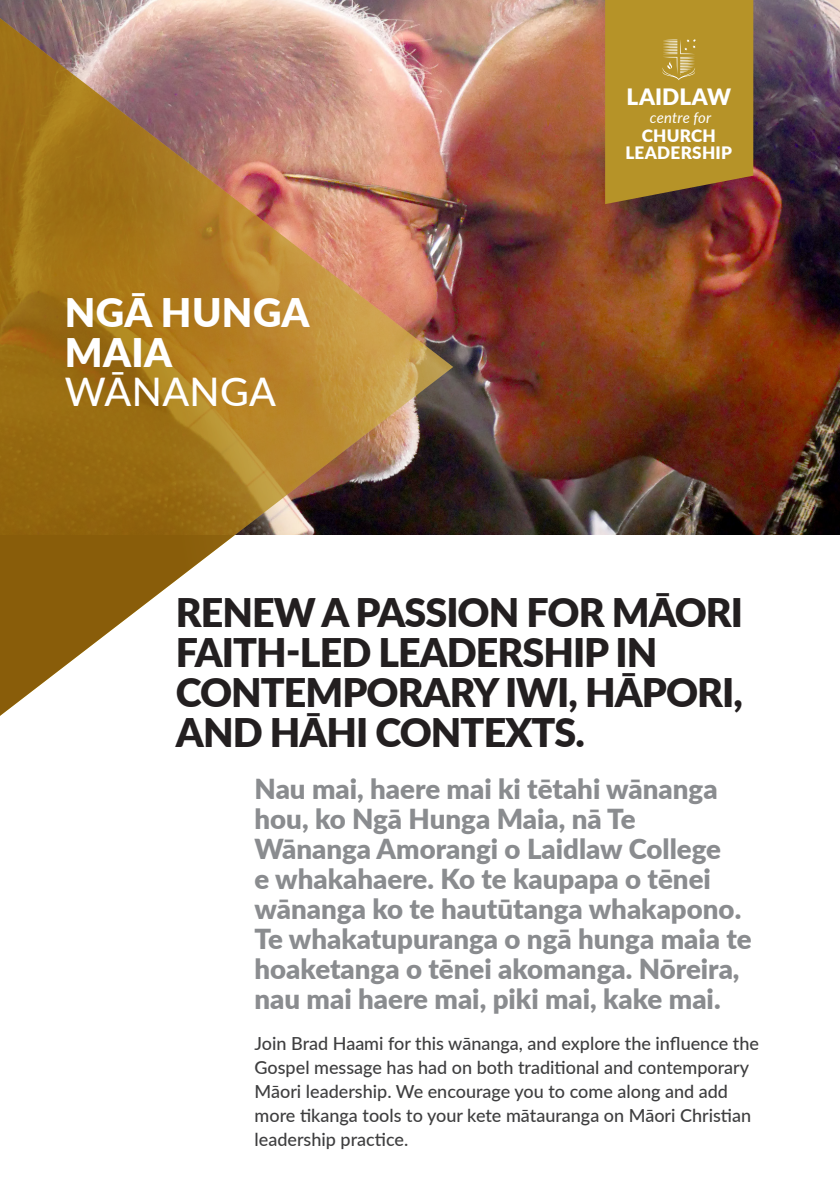
<style>
.page{position:relative;width:840px;height:1191px;background:#fff}
.page>*{position:absolute;margin:0;border:0;box-sizing:border-box;transform-origin:0 0}
.Quote_40_white_Caps{font:900 39.4px/40px "Lato";letter-spacing:-.025em;color:#231f20}
.name_title{font:900 39.4px/39.4px "Lato";letter-spacing:.01em;color:#fff}
.name_title-2{font:500 39.4px "Lato";letter-spacing:.01em;color:#fff}
.Intro__subhead_18pt{font:900 27.6px/30px "Lato";color:#8a8c8f}
.t1{font:900 22.6px "Lato";letter-spacing:.005em;color:#fff}
.Body_10pt{font:500 18px/24px "Lato";color:#3e3e3f}
.t2{font:900 17.2px/17.6px "Lato";letter-spacing:.015em;color:#fff;text-align:center}
.t3{font:italic 15px "Lato";letter-spacing:.01em;color:#fff}
</style>
<div class="page">
<img style="left:0;top:0;width:839px;height:534px">
<img style="left:0;top:5px;width:453px;height:711px">
<svg style="left:601px;top:0;width:155px;height:204px;background:#ae892b"></svg>
<p class="name_title" style="left:65px;top:292px;width:246px">NGĀ HUNGA<br>MAIA</p>
<p class="name_title-2" style="left:65px;top:363px;width:212px">WĀNANGA</p>
<p class="t1" style="left:626px;top:80px;width:106px">LAIDLAW</p>
<p class="t3" style="left:649px;top:106px;width:63px">centre for</p>
<p class="t2" style="left:625px;top:126px;width:108px">CHURCH<br>LEADERSHIP</p>
<p class="Quote_40_white_Caps" style="left:176px;top:591px;width:568px">RENEW A PASSION FOR MĀORI<br>FAITH-LED LEADERSHIP IN<br>CONTEMPORARY IWI, HĀPORI,<br>AND HĀHI CONTEXTS.</p>
<p class="Intro__subhead_18pt" style="left:254px;top:773px;width:498px">Nau mai, haere mai ki tētahi wānanga hou, ko Ngā Hunga Maia, nā Te Wānanga Amorangi o Laidlaw College<br>e whakahaere. Ko te kaupapa o tēnei wānanga ko te hautūtanga whakapono.<br>Te whakatupuranga o ngā hunga maia te hoaketanga o tēnei akomanga. Nōreira, nau mai haere mai, piki mai, kake mai.</p>
<p class="Body_10pt" style="left:254px;top:1031px;width:505px">Join Brad Haami for this wānanga, and explore the influence the Gospel message has had on both traditional and contemporary Māori leadership. We encourage you to come along and add more tikanga tools to your kete mātauranga on Māori Christian leadership practice.</p>
</div>
